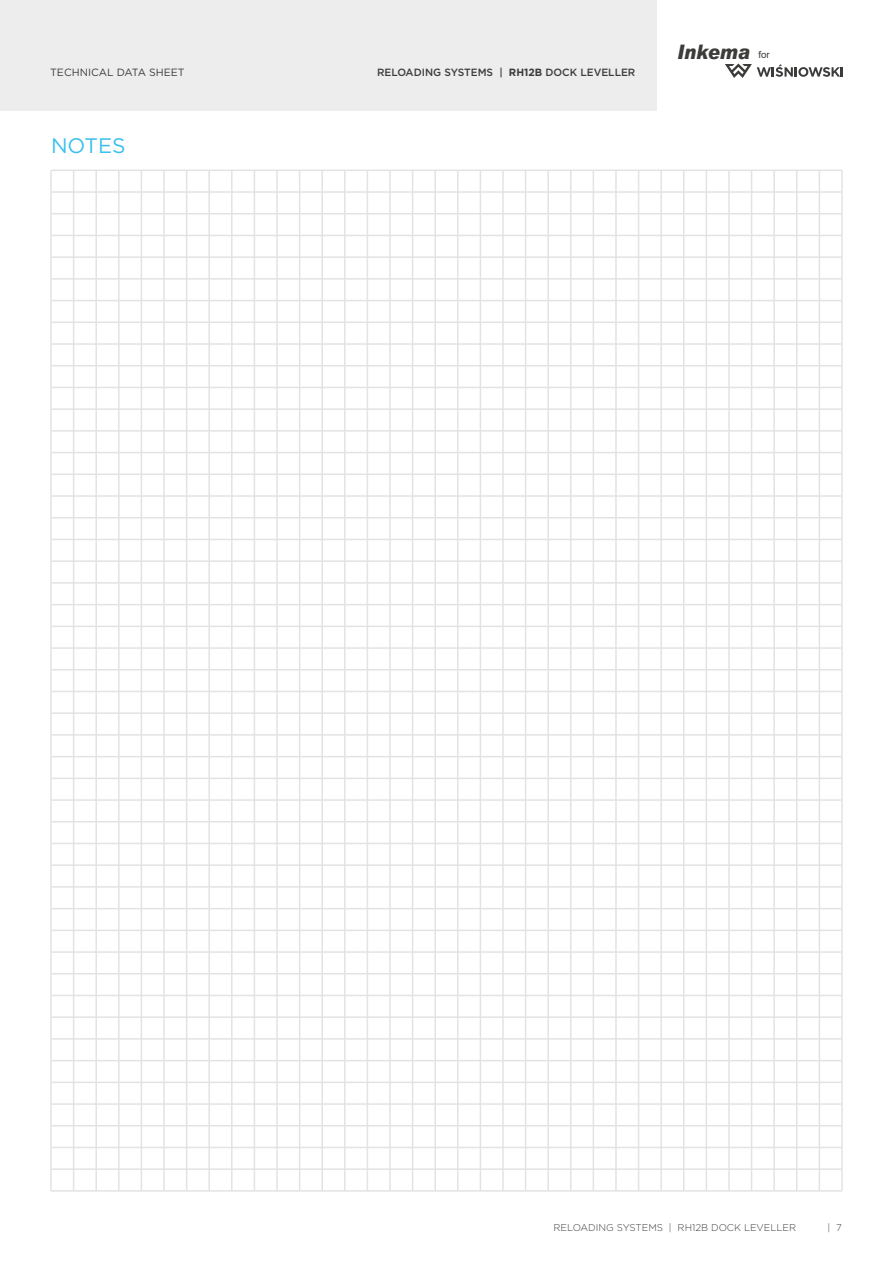
<style>
.page{position:relative;width:893px;height:1263px;background:#fff}
.page>*{position:absolute;margin:0;border:0;box-sizing:border-box;transform-origin:0 0}
.t1{font:21px "Gotham";color:#3bbfee}
.t2{font:italic 900 19.95px "Arial";color:#3c3c3b;scale:.9 1}
.t3{font:500 10.5px "Gotham";color:#3c3c3b}
.t4{font:10.5px "Gotham";color:#3c3c3b}
.t5{font:300 9.75px "Gotham";color:#3c3c3b}
.s1{font-weight:700}
.s2{font-weight:400;font-style:normal;font-size:9.75px}
</style>
<div class="page">
<div style="left:0;top:0;width:657px;height:111px;background:#ededed"></div>
<svg style="left:725px;top:64px;width:118px;height:14px"></svg>
<hr style="left:50px;top:170px;width:2px;height:1021px;background:#e3e3e3">
<hr style="left:819px;top:170px;width:1px;height:1021px;background:#e3e3e3">
<hr style="left:796px;top:170px;width:1px;height:1021px;background:#e3e3e3">
<hr style="left:773px;top:170px;width:2px;height:1021px;background:#e3e3e3">
<hr style="left:751px;top:170px;width:1px;height:1021px;background:#e3e3e3">
<hr style="left:728px;top:170px;width:2px;height:1021px;background:#e3e3e3">
<hr style="left:706px;top:170px;width:1px;height:1021px;background:#e3e3e3">
<hr style="left:683px;top:170px;width:1px;height:1021px;background:#e3e3e3">
<hr style="left:660px;top:170px;width:2px;height:1021px;background:#e3e3e3">
<hr style="left:638px;top:170px;width:1px;height:1021px;background:#e3e3e3">
<hr style="left:615px;top:170px;width:2px;height:1021px;background:#e3e3e3">
<hr style="left:593px;top:170px;width:1px;height:1021px;background:#e3e3e3">
<hr style="left:570px;top:170px;width:1px;height:1021px;background:#e3e3e3">
<hr style="left:547px;top:170px;width:2px;height:1021px;background:#e3e3e3">
<hr style="left:525px;top:170px;width:1px;height:1021px;background:#e3e3e3">
<hr style="left:502px;top:170px;width:2px;height:1021px;background:#e3e3e3">
<hr style="left:480px;top:170px;width:1px;height:1021px;background:#e3e3e3">
<hr style="left:457px;top:170px;width:2px;height:1021px;background:#e3e3e3">
<hr style="left:434px;top:170px;width:2px;height:1021px;background:#e3e3e3">
<hr style="left:412px;top:170px;width:1px;height:1021px;background:#e3e3e3">
<hr style="left:389px;top:170px;width:2px;height:1021px;background:#e3e3e3">
<hr style="left:367px;top:170px;width:1px;height:1021px;background:#e3e3e3">
<hr style="left:344px;top:170px;width:2px;height:1021px;background:#e3e3e3">
<hr style="left:321px;top:170px;width:2px;height:1021px;background:#e3e3e3">
<hr style="left:299px;top:170px;width:1px;height:1021px;background:#e3e3e3">
<hr style="left:276px;top:170px;width:2px;height:1021px;background:#e3e3e3">
<hr style="left:254px;top:170px;width:1px;height:1021px;background:#e3e3e3">
<hr style="left:231px;top:170px;width:2px;height:1021px;background:#e3e3e3">
<hr style="left:208px;top:170px;width:2px;height:1021px;background:#e3e3e3">
<hr style="left:186px;top:170px;width:1px;height:1021px;background:#e3e3e3">
<hr style="left:163px;top:170px;width:2px;height:1021px;background:#e3e3e3">
<hr style="left:141px;top:170px;width:1px;height:1021px;background:#e3e3e3">
<hr style="left:118px;top:170px;width:2px;height:1021px;background:#e3e3e3">
<hr style="left:95px;top:170px;width:2px;height:1021px;background:#e3e3e3">
<hr style="left:73px;top:170px;width:1px;height:1021px;background:#e3e3e3">
<hr style="left:841px;top:170px;width:2px;height:1021px;background:#e3e3e3">
<hr style="left:51px;top:170px;width:791px;height:1px;background:#e3e3e3">
<hr style="left:51px;top:191px;width:791px;height:2px;background:#e3e3e3">
<hr style="left:51px;top:213px;width:791px;height:1px;background:#e3e3e3">
<hr style="left:51px;top:235px;width:791px;height:1px;background:#e3e3e3">
<hr style="left:51px;top:256px;width:791px;height:2px;background:#e3e3e3">
<hr style="left:51px;top:278px;width:791px;height:2px;background:#e3e3e3">
<hr style="left:51px;top:300px;width:791px;height:1px;background:#e3e3e3">
<hr style="left:51px;top:322px;width:791px;height:1px;background:#e3e3e3">
<hr style="left:51px;top:343px;width:791px;height:2px;background:#e3e3e3">
<hr style="left:51px;top:365px;width:791px;height:1px;background:#e3e3e3">
<hr style="left:51px;top:387px;width:791px;height:1px;background:#e3e3e3">
<hr style="left:51px;top:408px;width:791px;height:2px;background:#e3e3e3">
<hr style="left:51px;top:430px;width:791px;height:2px;background:#e3e3e3">
<hr style="left:51px;top:452px;width:791px;height:1px;background:#e3e3e3">
<hr style="left:51px;top:474px;width:791px;height:1px;background:#e3e3e3">
<hr style="left:51px;top:495px;width:791px;height:2px;background:#e3e3e3">
<hr style="left:51px;top:517px;width:791px;height:1px;background:#e3e3e3">
<hr style="left:51px;top:539px;width:791px;height:1px;background:#e3e3e3">
<hr style="left:51px;top:560px;width:791px;height:2px;background:#e3e3e3">
<hr style="left:51px;top:582px;width:791px;height:2px;background:#e3e3e3">
<hr style="left:51px;top:604px;width:791px;height:1px;background:#e3e3e3">
<hr style="left:51px;top:625px;width:791px;height:2px;background:#e3e3e3">
<hr style="left:51px;top:647px;width:791px;height:2px;background:#e3e3e3">
<hr style="left:51px;top:669px;width:791px;height:1px;background:#e3e3e3">
<hr style="left:51px;top:691px;width:791px;height:1px;background:#e3e3e3">
<hr style="left:51px;top:734px;width:791px;height:2px;background:#e3e3e3">
<hr style="left:51px;top:777px;width:791px;height:2px;background:#e3e3e3">
<hr style="left:51px;top:821px;width:791px;height:1px;background:#e3e3e3">
<hr style="left:51px;top:864px;width:791px;height:2px;background:#e3e3e3">
<hr style="left:51px;top:929px;width:791px;height:2px;background:#e3e3e3">
<hr style="left:51px;top:973px;width:791px;height:1px;background:#e3e3e3">
<hr style="left:51px;top:1038px;width:791px;height:2px;background:#e3e3e3">
<hr style="left:51px;top:886px;width:791px;height:2px;background:#e3e3e3">
<hr style="left:51px;top:995px;width:791px;height:1px;background:#e3e3e3">
<hr style="left:51px;top:1060px;width:791px;height:1px;background:#e3e3e3">
<hr style="left:51px;top:1103px;width:791px;height:2px;background:#e3e3e3">
<hr style="left:51px;top:1125px;width:791px;height:1px;background:#e3e3e3">
<hr style="left:51px;top:1147px;width:791px;height:1px;background:#e3e3e3">
<hr style="left:51px;top:1168px;width:791px;height:2px;background:#e3e3e3">
<hr style="left:51px;top:1190px;width:791px;height:2px;background:#e3e3e3">
<hr style="left:51px;top:712px;width:791px;height:2px;background:#e3e3e3">
<hr style="left:51px;top:756px;width:791px;height:1px;background:#e3e3e3">
<hr style="left:51px;top:799px;width:791px;height:2px;background:#e3e3e3">
<hr style="left:51px;top:843px;width:791px;height:1px;background:#e3e3e3">
<hr style="left:51px;top:908px;width:791px;height:1px;background:#e3e3e3">
<hr style="left:51px;top:951px;width:791px;height:2px;background:#e3e3e3">
<hr style="left:51px;top:1016px;width:791px;height:2px;background:#e3e3e3">
<hr style="left:51px;top:1081px;width:791px;height:2px;background:#e3e3e3">
<p class="t4" style="left:50px;top:66px;width:136px">TECHNICAL DATA SHEET</p>
<p class="t3" style="left:377px;top:66px;width:260px">RELOADING SYSTEMS | <span class="s1">RH12B</span> DOCK LEVELLER</p>
<h1 class="t1" style="left:51px;top:132px;width:76px">NOTES</h1>
<h2 class="t2" style="left:677px;top:39px;width:104px">Inkema <span class="s2">for</span></h2>
<p class="t5" style="left:553px;top:1221px;width:244px">RELOADING SYSTEMS | RH12B DOCK LEVELLER</p>
<p class="t5" style="left:828px;top:1221px;width:16px">| 7</p>
</div>
